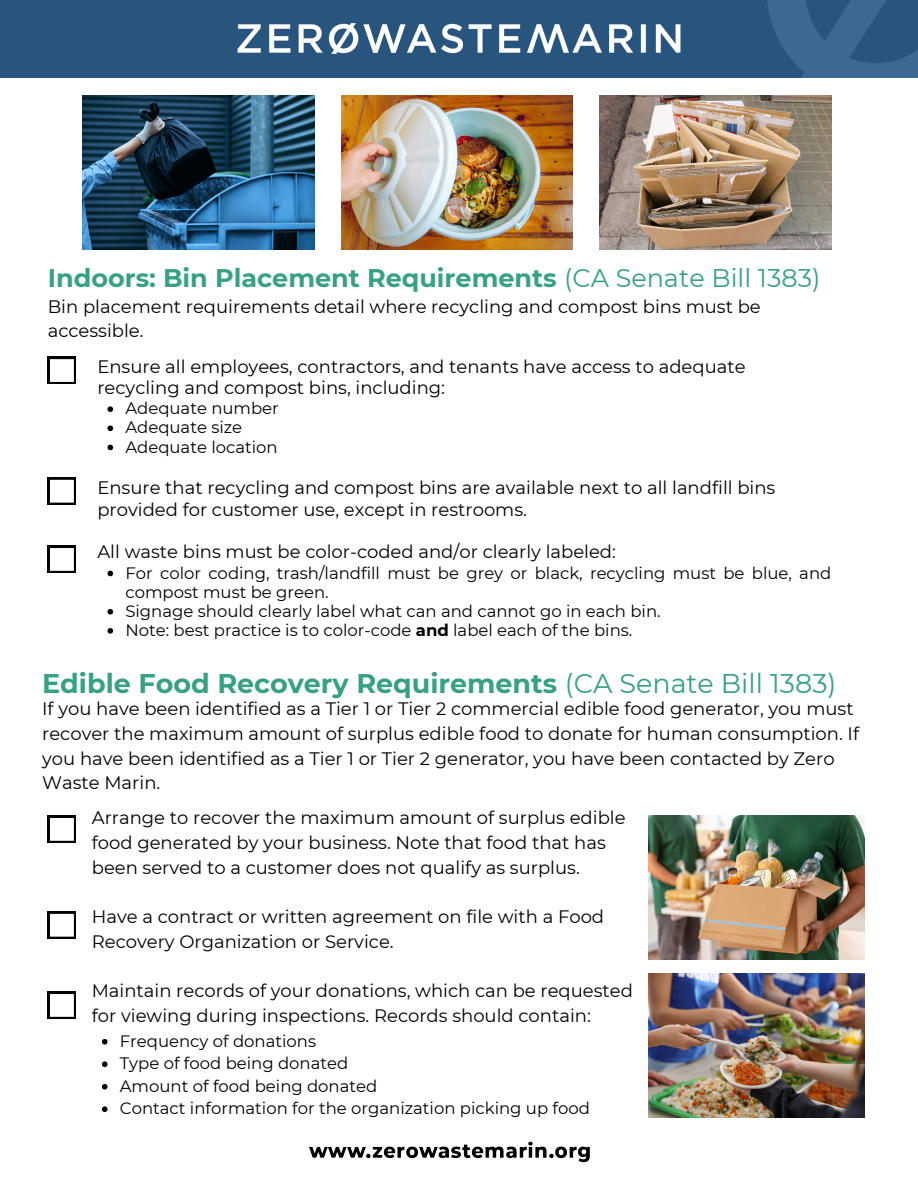
<style>
.page{position:relative;width:918px;height:1188px;background:#fff}
.page>*{position:absolute;margin:0;border:0;box-sizing:border-box;transform-origin:0 0}
.t1{font:700 27px "Montserrat";color:#36a183}
.t2{font:700 25.5px "Montserrat";color:#36a183}
.t3{font:18px/24.8px "Montserrat";color:#000}
.t4{font:16.5px/19.2px "Montserrat";color:#000}
.s1{font-weight:400}
.s2{font-weight:700}
</style>
<div class="page">
<svg style="left:48px;top:357px;width:28px;height:27px"></svg>
<svg style="left:48px;top:478px;width:28px;height:27px"></svg>
<svg style="left:48px;top:546px;width:28px;height:27px"></svg>
<svg style="left:48px;top:816px;width:28px;height:27px"></svg>
<svg style="left:48px;top:912px;width:28px;height:27px"></svg>
<svg style="left:48px;top:992px;width:28px;height:27px"></svg>
<img style="left:648px;top:816px;width:216px;height:144px">
<img style="left:648px;top:974px;width:216px;height:144px">
<svg style="left:107px;top:406px;width:6px;height:6px"></svg>
<svg style="left:107px;top:426px;width:6px;height:5px"></svg>
<svg style="left:107px;top:445px;width:6px;height:5px"></svg>
<svg style="left:107px;top:571px;width:6px;height:5px"></svg>
<svg style="left:107px;top:609px;width:6px;height:6px"></svg>
<svg style="left:107px;top:628px;width:6px;height:6px"></svg>
<svg style="left:102px;top:1039px;width:6px;height:6px"></svg>
<svg style="left:102px;top:1061px;width:6px;height:6px"></svg>
<svg style="left:102px;top:1084px;width:6px;height:6px"></svg>
<svg style="left:102px;top:1106px;width:6px;height:6px"></svg>
<img style="left:83px;top:95px;width:231px;height:154px">
<img style="left:341px;top:95px;width:232px;height:154px">
<img style="left:600px;top:95px;width:232px;height:154px">
<img style="left:0;top:0;width:918px;height:78px">
<img style="left:309px;top:1141px;width:281px;height:22px">
<p class="t2" style="left:48px;top:262px;width:774px">Indoors: Bin Placement Requirements <span class="s1">(CA Senate Bill 1383)</span></p>
<p class="t3" style="left:48px;top:294px;width:715px">Bin placement requirements detail where recycling and compost bins must be accessible.</p>
<p class="t3" style="left:97px;top:356px;width:650px;line-height:21.3px">Ensure all employees, contractors, and tenants have access to adequate recycling and compost bins, including:</p>
<p class="t4" style="left:125px;top:399px;width:155px">Adequate number</p>
<p class="t4" style="left:125px;top:418px;width:118px">Adequate size</p>
<p class="t4" style="left:125px;top:437px;width:154px">Adequate location</p>
<p class="t3" style="left:97px;top:477px;width:680px;line-height:21.3px">Ensure that recycling and compost bins are available next to all landfill bins provided for customer use, except in restrooms.</p>
<p class="t3" style="left:97px;top:539px;width:520px">All waste bins must be color-coded and/or clearly labeled:</p>
<p class="t4" style="left:125px;top:563px;width:707px">For color coding, trash/landfill must be grey or black, recycling must be blue, and compost must be green.</p>
<p class="t4" style="left:125px;top:601px;width:537px">Signage should clearly label what can and cannot go in each bin.</p>
<p class="t4" style="left:125px;top:620px;width:509px">Note: best practice is to color-code <span class="s2">and</span> label each of the bins.</p>
<p class="t1" style="left:42px;top:667px;width:796px">Edible Food Recovery Requirements <span class="s1">(CA Senate Bill 1383)</span></p>
<p class="t3" style="left:42px;top:696px;width:819px">If you have been identified as a Tier 1 or Tier 2 commercial edible food generator, you must recover the maximum amount of surplus edible food to donate for human consumption. If you have been identified as a Tier 1 or Tier 2 generator, you have been contacted by Zero Waste Marin.</p>
<p class="t3" style="left:92px;top:805px;width:535px">Arrange to recover the maximum amount of surplus edible food generated by your business. Note that food that has been served to a customer does not qualify as surplus.</p>
<p class="t3" style="left:92px;top:904px;width:514px">Have a contract or written agreement on file with a Food<br>Recovery Organization or Service.</p>
<h1 class="t3" style="left:92px;top:978px;width:543px">Maintain records of your donations, which can be requested for viewing during inspections. Records should contain:</h1>
<p class="t4" style="left:120px;top:1031px;width:198px">Frequency of donations</p>
<p class="t4" style="left:120px;top:1054px;width:230px">Type of food being donated</p>
<p class="t4" style="left:120px;top:1076px;width:259px">Amount of food being donated</p>
<p class="t4" style="left:120px;top:1099px;width:472px">Contact information for the organization picking up food</p>
</div>
